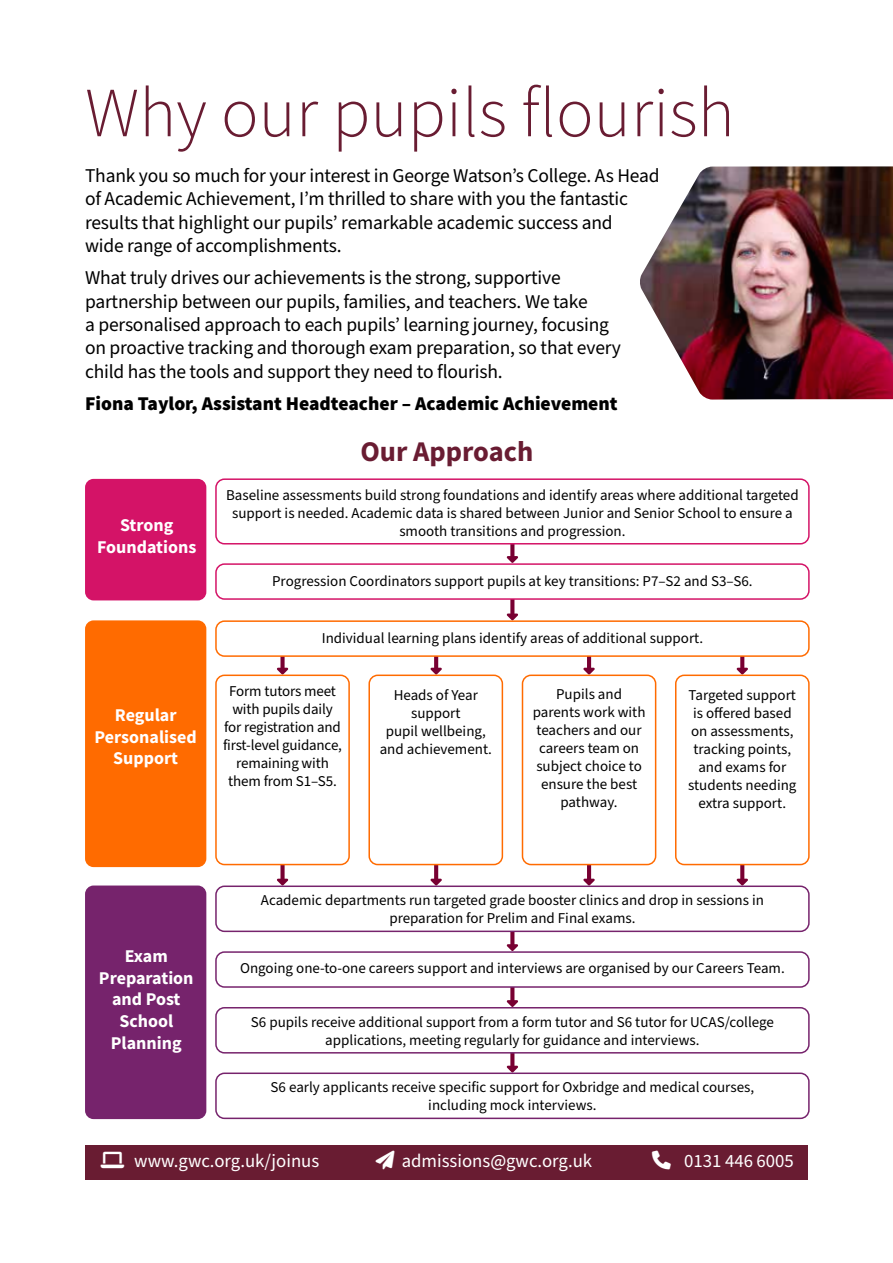
<style>
.page{position:relative;width:893px;height:1263px;background:#fff}
.page>*{position:absolute;margin:0;border:0;box-sizing:border-box;transform-origin:0 0}
.t1{font:300 70.5px "Source Sans Pro";color:#691c32}
.t2{font:700 28.5px "Source Sans Pro";color:#691c32}
.t3{font:19.5px/23.4px "Source Sans Pro";letter-spacing:-.01em;color:#000}
.t4{font:900 19.5px "Source Sans Pro";color:#000}
.t5{font:18.75px "Source Sans Pro";color:#fff}
.t6{font:700 18px/21.6px "Source Sans Pro";color:#fff;text-align:center}
.t7{font:15px/18px "Source Sans Pro";color:#000;text-align:center}
</style>
<div class="page">
<svg style="left:736px;top:865px;width:12px;height:20px"></svg>
<div style="left:85px;top:479px;width:121px;height:121px;background:#d41367;border-radius:9px"></div>
<div style="left:85px;top:620px;width:121px;height:247px;background:#ff6b00;border-radius:9px"></div>
<div style="left:85px;top:885px;width:121px;height:234px;background:#76236c;border-radius:9px"></div>
<svg style="left:506px;top:544px;width:12px;height:19px"></svg>
<svg style="left:506px;top:600px;width:12px;height:20px"></svg>
<svg style="left:506px;top:932px;width:12px;height:19px"></svg>
<svg style="left:506px;top:988px;width:12px;height:19px"></svg>
<svg style="left:506px;top:1053px;width:12px;height:19px"></svg>
<svg style="left:277px;top:657px;width:12px;height:17px"></svg>
<svg style="left:276px;top:865px;width:13px;height:20px"></svg>
<svg style="left:430px;top:657px;width:12px;height:17px"></svg>
<svg style="left:430px;top:865px;width:12px;height:20px"></svg>
<svg style="left:583px;top:657px;width:12px;height:17px"></svg>
<svg style="left:583px;top:865px;width:12px;height:20px"></svg>
<svg style="left:736px;top:657px;width:12px;height:17px"></svg>
<img style="left:640px;top:166px;width:253px;height:234px">
<div style="left:85px;top:1145px;width:723px;height:34px;background:#691c32"></div>
<div style="left:215px;top:951px;width:595px;height:37px;border:2px solid #76236c;border-radius:9px"></div>
<div style="left:215px;top:885px;width:595px;height:47px;border:2px solid #76236c;border-radius:9px"></div>
<div style="left:215px;top:1007px;width:595px;height:46px;border:2px solid #76236c;border-radius:9px"></div>
<div style="left:215px;top:1072px;width:595px;height:47px;border:2px solid #76236c;border-radius:9px"></div>
<div style="left:215px;top:620px;width:595px;height:37px;border:2px solid #ff6b00;border-radius:9px"></div>
<div style="left:215px;top:563px;width:595px;height:37px;border:2px solid #d41367;border-radius:9px"></div>
<div style="left:215px;top:478px;width:595px;height:66px;border:2px solid #d41367;border-radius:9px"></div>
<div style="left:215px;top:674px;width:135px;height:191px;border:2px solid #ff6b00;border-radius:9px"></div>
<div style="left:368px;top:674px;width:135px;height:191px;border:2px solid #ff6b00;border-radius:9px"></div>
<div style="left:522px;top:674px;width:134px;height:191px;border:2px solid #ff6b00;border-radius:9px"></div>
<div style="left:675px;top:674px;width:135px;height:191px;border:2px solid #ff6b00;border-radius:9px"></div>
<h1 class="t1" style="left:85px;top:66px;width:651px">Why our pupils flourish</h1>
<p class="t3" style="left:85px;top:164px;width:576px">Thank you so much for your interest in George Watson’s College. As Head of Academic Achievement, I’m thrilled to share with you the fantastic results that highlight our pupils’ remarkable academic success and<br>wide range of accomplishments.</p>
<p class="t3" style="left:85px;top:267px;width:537px">What truly drives our achievements is the strong, supportive partnership between our pupils, families, and teachers. We take<br>a personalised approach to each pupils’ learning journey, focusing on proactive tracking and thorough exam preparation, so that every child has the tools and support they need to flourish.</p>
<h3 class="t4" style="left:85px;top:390px;width:534px">Fiona Taylor, Assistant Headteacher – Academic Achievement</h3>
<p class="t6" style="left:97px;top:514px;width:101px">Strong<br>Foundations</p>
<p class="t6" style="left:95px;top:704px;width:104px">Regular<br>Personalised<br>Support</p>
<h2 class="t2" style="left:360px;top:433px;width:174px">Our Approach</h2>
<p class="t7" style="left:226px;top:486px;width:574px">Baseline assessments build strong foundations and identify areas where additional targeted support is needed. Academic data is shared between Junior and Senior School to ensure a smooth transitions and progression.</p>
<p class="t7" style="left:272px;top:573px;width:482px">Progression Coordinators support pupils at key transitions: P7–S2 and S3–S6.</p>
<p class="t7" style="left:322px;top:630px;width:383px">Individual learning plans identify areas of additional support.</p>
<p class="t7" style="left:223px;top:682px;width:121px">Form tutors meet with pupils daily for registration and first-level guidance, remaining with them from S1–S5.</p>
<p class="t7" style="left:380px;top:687px;width:114px">Heads of Year support<br>pupil wellbeing, and achievement.</p>
<p class="t7" style="left:533px;top:685px;width:114px">Pupils and parents work with teachers and our careers team on subject choice to ensure the best pathway.</p>
<p class="t7" style="left:688px;top:687px;width:110px">Targeted support is offered based on assessments, tracking points, and exams for students needing extra support.</p>
<p class="t6" style="left:99px;top:945px;width:96px">Exam<br>Preparation and Post<br>School<br>Planning</p>
<p class="t7" style="left:261px;top:892px;width:505px">Academic departments run targeted grade booster clinics and drop in sessions in preparation for Prelim and Final exams.</p>
<p class="t7" style="left:240px;top:960px;width:546px">Ongoing one-to-one careers support and interviews are organised by our Careers Team.</p>
<p class="t7" style="left:251px;top:1013px;width:524px">S6 pupils receive additional support from a form tutor and S6 tutor for UCAS/college applications, meeting regularly for guidance and interviews.</p>
<p class="t7" style="left:271px;top:1079px;width:485px">S6 early applicants receive specific support for Oxbridge and medical courses, including mock interviews.</p>
<p class="t5" style="left:134px;top:1148px;width:187px">www.gwc.org.uk/joinus</p>
<p class="t5" style="left:376px;top:1148px;width:218px">➢ admissions@gwc.org.uk</p>
<p class="t5" style="left:684px;top:1148px;width:111px">0131 446 6005</p>
</div>
